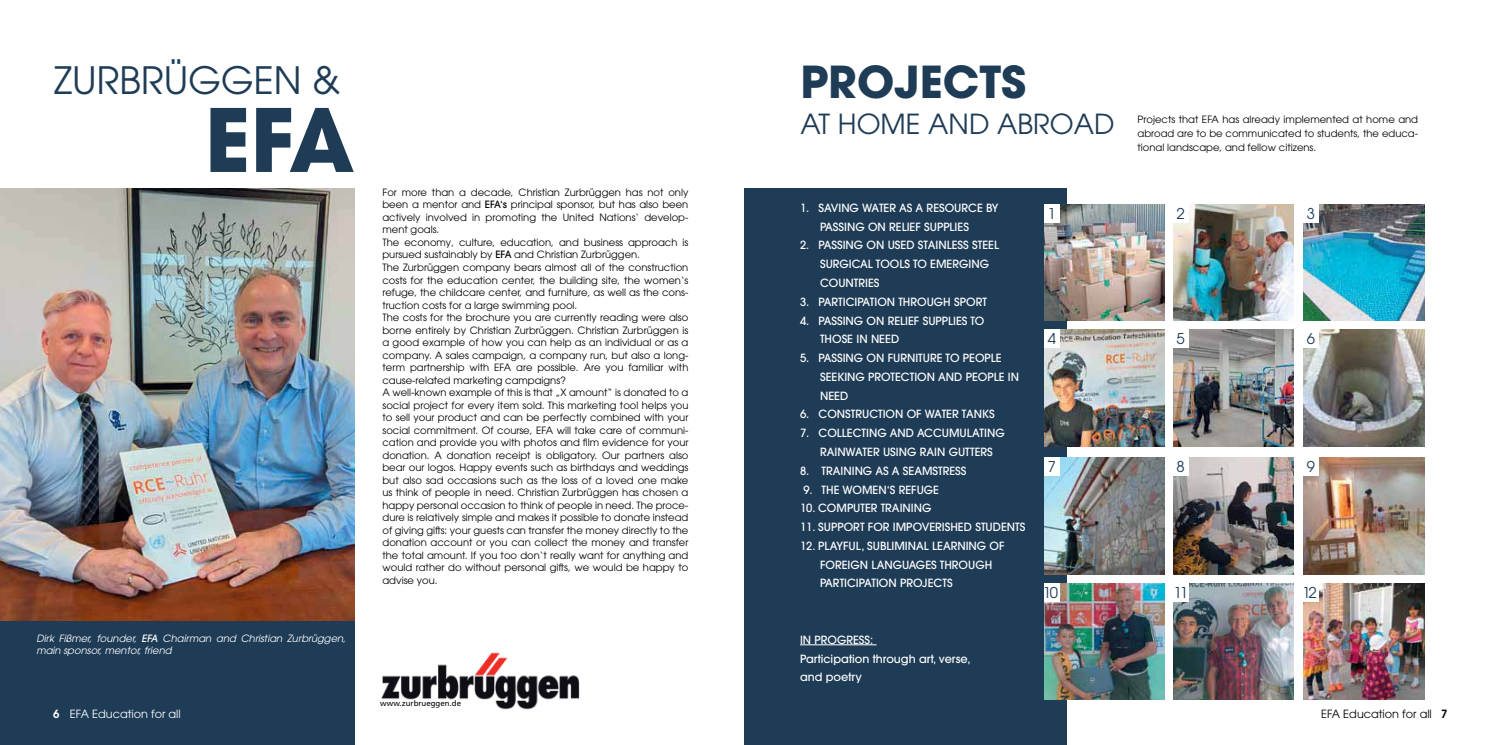
<style>
.page{position:relative;width:1489px;height:745px;background:#fff}
.page>*{position:absolute;margin:0;border:0;box-sizing:border-box;transform-origin:0 0}
.t1{font:700 86.5px "ITC Avant Garde Pro";color:#1f3c56}
.t2{font:700 43.75px "ITC Avant Garde Pro";color:#1f3c56}
.t3{font:37.5px "ITC Avant Garde Pro";color:#1f3c56}
.t4{font:27.5px "ITC Avant Garde Pro";color:#1f3c56}
.t5{font:14.88px "ITC Avant Garde Pro";color:#1f3c56}
.t6{font:500 11.25px/18.8px "ITC Avant Garde Std";color:#fff}
.t7{font:11.25px "ITC Avant Garde Std";color:#000304}
.t8{font:11.25px "ITC Avant Garde Std";color:#fff}
.t9{font:10px/12.5px "ITC Avant Garde Std";color:#000304}
.t10{font:italic 10px/11.2px "ITC Avant Garde Std";color:#fff}
.t11{font:7.88px "Frutiger LT Std";color:#000304}
.s1{font-weight:500}
.s2{font-weight:600}
</style>
<div class="page">
<div style="left:744px;top:188px;width:323px;height:556px;background:#1f3c56"></div>
<hr style="left:800px;top:644px;width:76px;height:1px;background:#fff">
<img style="left:0;top:188px;width:354px;height:433px">
<img style="left:1044px;top:204px;width:120px;height:116px">
<img style="left:1173px;top:329px;width:120px;height:117px">
<img style="left:1173px;top:204px;width:120px;height:116px">
<img style="left:1303px;top:204px;width:120px;height:116px">
<img style="left:1044px;top:329px;width:120px;height:117px">
<img style="left:1303px;top:329px;width:120px;height:117px">
<div style="left:1044px;top:204px;width:15px;height:18px;background:#fff"></div>
<div style="left:1044px;top:329px;width:15px;height:19px;background:#fff"></div>
<div style="left:1172px;top:204px;width:16px;height:18px;background:#fff"></div>
<div style="left:1172px;top:329px;width:16px;height:19px;background:#fff"></div>
<div style="left:1303px;top:204px;width:15px;height:18px;background:#fff"></div>
<div style="left:1303px;top:329px;width:15px;height:19px;background:#fff"></div>
<img style="left:1044px;top:457px;width:120px;height:117px">
<img style="left:1173px;top:583px;width:120px;height:116px">
<img style="left:1173px;top:457px;width:120px;height:117px">
<img style="left:1303px;top:457px;width:120px;height:117px">
<img style="left:1044px;top:583px;width:120px;height:116px">
<img style="left:1303px;top:583px;width:120px;height:116px">
<div style="left:1044px;top:457px;width:15px;height:19px;background:#fff"></div>
<div style="left:1044px;top:582px;width:15px;height:19px;background:#fff"></div>
<div style="left:1172px;top:457px;width:16px;height:19px;background:#fff"></div>
<div style="left:1172px;top:582px;width:16px;height:19px;background:#fff"></div>
<div style="left:1303px;top:457px;width:15px;height:19px;background:#fff"></div>
<div style="left:1303px;top:582px;width:15px;height:19px;background:#fff"></div>
<div style="left:0;top:621px;width:354px;height:123px;background:#1f3c56"></div>
<img style="left:381px;top:652px;width:199px;height:57px">
<h3 class="t3" style="left:54px;top:62px;width:288px">ZURBRÜGGEN &amp;</h3>
<h1 class="t1" style="left:205px;top:91px;width:151px">EFA</h1>
<p class="t10" style="left:36px;top:633px;width:311px">Dirk Fißmer, founder, <span class="s1">EFA</span> Chairman and Christian Zurbrüggen, main sponsor, mentor, friend</p>
<p class="t8" style="left:53px;top:708px;width:129px"><span class="s2">6</span> EFA Education for all</p>
<p class="t9" style="left:382px;top:187px;width:307px">For more than a decade, Christian Zurbrüggen has not only been a mentor and <span class="s1">EFA‘s</span> principal sponsor, but has also been actively involved in promoting the United Nations‘ develop&shy;ment goals.<br>The economy, culture, education, and business approach is pursued sustainably by <span class="s1">EFA</span> and Christian Zurbrüggen.<br>The Zurbrüggen company bears almost all of the construction costs for the education center, the building site, the women‘s refuge, the childcare center, and furniture, as well as the cons&shy;truction costs for a large swimming pool.<br>The costs for the brochure you are currently reading were also borne entirely by Christian Zurbrüggen. Christian Zurbrüggen is a good example of how you can help as an individual or as a company. A sales campaign, a company run, but also a long&shy;term partnership with EFA are possible. Are you familiar with cause-related marketing campaigns?<br>A well-known example of this is that „X amount“ is donated to a social project for every item sold. This marketing tool helps you to sell your product and can be perfectly combined with your social commitment. Of course, EFA will take care of communi&shy;cation and provide you with photos and film evidence for your donation. A donation receipt is obligatory. Our partners also bear our logos. Happy events such as birthdays and weddings but also sad occasions such as the loss of a loved one make us think of people in need. Christian Zurbrüggen has chosen a happy personal occasion to think of people in need. The proce&shy;dure is relatively simple and makes it possible to donate instead of giving gifts: your guests can transfer the money directly to the donation account or you can collect the money and transfer the total amount. If you too don‘t really want for anything and would rather do without personal gifts, we would be happy to advise you.</p>
<p class="t11" style="left:380px;top:698px;width:82px">www.zurbrueggen.de</p>
<h2 class="t2" style="left:800px;top:57px;width:227px">PROJECTS</h2>
<h3 class="t4" style="left:800px;top:111px;width:316px">AT HOME AND ABROAD</h3>
<p class="t9" style="left:1137px;top:113px;width:282px;line-height:13.8px;text-align:justify">Projects that EFA has already implemented at home and abroad are to be communicated to students, the educa&shy;tional landscape, and fellow citizens.</p>
<p class="t6" style="left:820px;top:199px;width:180px;text-indent:-20px">1. SAVING WATER AS A RESOURCE BY<br>PASSING ON RELIEF SUPPLIES</p>
<p class="t6" style="left:820px;top:236px;width:180px;text-indent:-20px">2. PASSING ON USED STAINLESS STEEL<br>SURGICAL TOOLS TO EMERGING<br>COUNTRIES</p>
<p class="t6" style="left:800px;top:293px;width:188px">3. PARTICIPATION THROUGH SPORT</p>
<p class="t6" style="left:820px;top:312px;width:166px;text-indent:-20px">4. PASSING ON RELIEF SUPPLIES TO<br>THOSE IN NEED</p>
<p class="t6" style="left:820px;top:349px;width:200px;text-indent:-20px">5. PASSING ON FURNITURE TO PEOPLE<br>SEEKING PROTECTION AND PEOPLE IN<br>NEED</p>
<p class="t6" style="left:800px;top:405px;width:196px">6. CONSTRUCTION OF WATER TANKS</p>
<p class="t6" style="left:820px;top:424px;width:186px;text-indent:-20px">7. COLLECTING AND ACCUMULATING<br>RAINWATER USING RAIN GUTTERS</p>
<p class="t6" style="left:800px;top:462px;width:168px">8. TRAINING AS A SEAMSTRESS</p>
<p class="t6" style="left:803px;top:480px;width:137px">9. THE WOMEN‘S REFUGE</p>
<p class="t6" style="left:800px;top:499px;width:133px">10. COMPUTER TRAINING</p>
<p class="t6" style="left:800px;top:518px;width:227px">11. SUPPORT FOR IMPOVERISHED STUDENTS</p>
<p class="t6" style="left:820px;top:537px;width:186px;text-indent:-20px">12. PLAYFUL, SUBLIMINAL LEARNING OF<br>FOREIGN LANGUAGES THROUGH<br>PARTICIPATION PROJECTS</p>
<h3 class="t5" style="left:1047px;top:206px;width:10px">1</h3>
<h3 class="t5" style="left:1047px;top:331px;width:10px">4</h3>
<h3 class="t5" style="left:1047px;top:459px;width:10px">7</h3>
<h3 class="t5" style="left:1043px;top:584px;width:16px">10</h3>
<h3 class="t5" style="left:1176px;top:206px;width:10px">2</h3>
<h3 class="t5" style="left:1176px;top:331px;width:10px">5</h3>
<h3 class="t5" style="left:1176px;top:459px;width:10px">8</h3>
<h3 class="t5" style="left:1173px;top:584px;width:16px">11</h3>
<h3 class="t5" style="left:1306px;top:206px;width:10px">3</h3>
<h3 class="t5" style="left:1306px;top:331px;width:10px">6</h3>
<h3 class="t5" style="left:1306px;top:459px;width:10px">9</h3>
<h3 class="t5" style="left:1302px;top:584px;width:16px">12</h3>
<p class="t6" style="left:800px;top:630px;width:172px">IN PROGRESS:<br>Participation through art, verse, and poetry</p>
<p class="t7" style="left:1320px;top:708px;width:128px">EFA Education for all <span class="s2">7</span></p>
</div>
